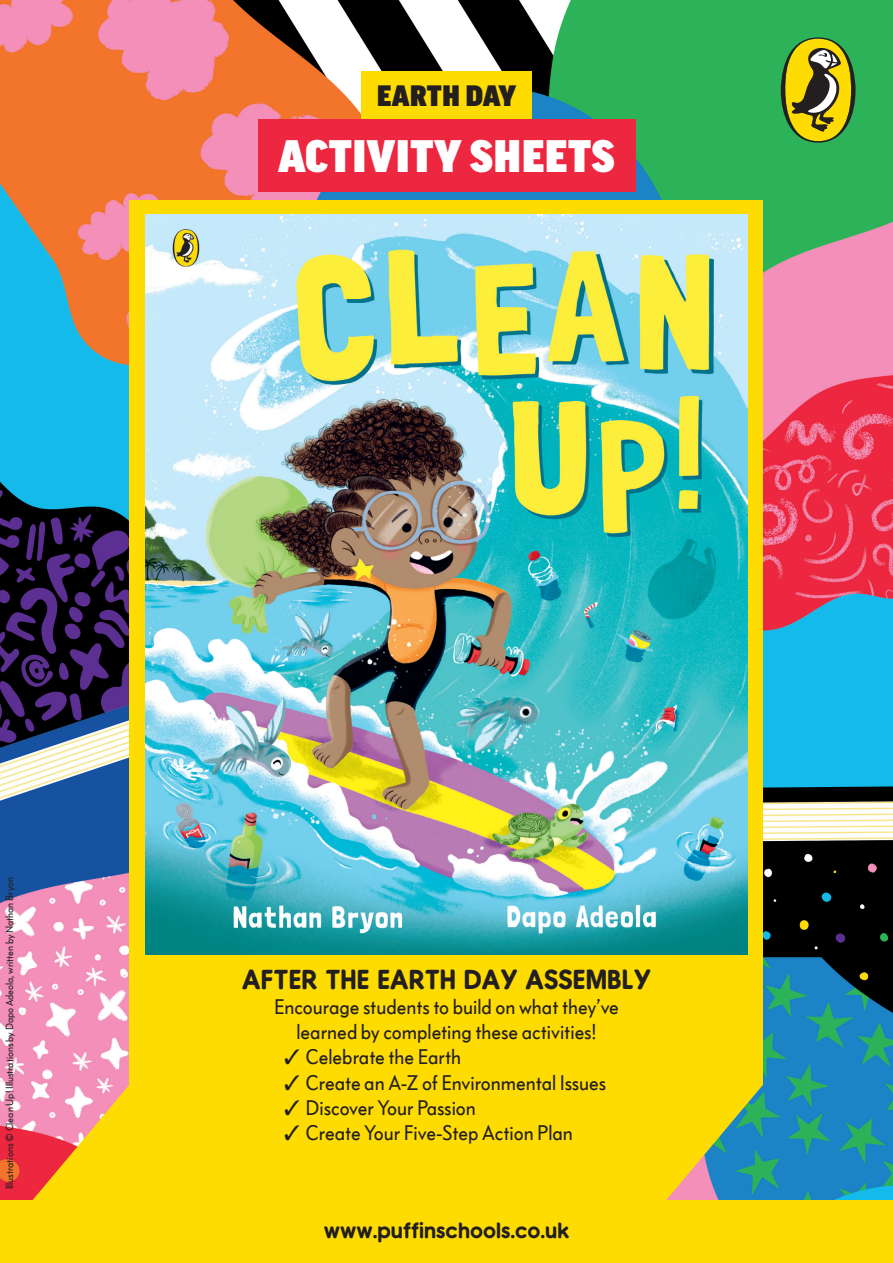
<style>
.page{position:relative;width:893px;height:1263px;background:#fff}
.page>*{position:absolute;margin:0;border:0;box-sizing:border-box;transform-origin:0 0}
.t1{font:900 48.6px "Good Headline Pro";letter-spacing:.01em;color:#fff}
.t2{font:900 31.5px "Good Headline Pro";letter-spacing:.005em;color:#231f20}
.t3{font:700 27px "Puffin Beaky";color:#231f20}
.t4{font:21px/25.2px "Bauer Grotesk OTW03";color:#231f20;text-align:center}
.t5{font:700 21px "Puffin Beaky";color:#231f20}
.t6{font:10.5px "Bauer Grotesk OTW03";color:#231f20}
</style>
<div class="page">
<img style="left:0;top:0;width:893px;height:1200px">
<svg style="left:781px;top:37px;width:75px;height:106px;background:#929d2d"></svg>
<div style="left:0;top:1200px;width:893px;height:63px;background:#ffdc01"></div>
<svg style="left:0;top:1084px;width:763px;height:116px;background:#f2cb1b"></svg>
<div style="left:130px;top:200px;width:633px;height:884px;background:#ffdc01"></div>
<img style="left:145px;top:214px;width:603px;height:741px">
<div style="left:258px;top:119px;width:377px;height:72px;background:#ed273f"></div>
<div style="left:361px;top:72px;width:170px;height:47px;background:#ffdc01"></div>
<h2 class="t2" style="left:377px;top:81px;width:141px">EARTH DAY</h2>
<h1 class="t1" style="left:278px;top:133px;width:338px">ACTIVITY SHEETS</h1>
<p class="t6" style="left:3px;top:1189px;width:314px;rotate:-90deg">Illustrations © Clean Up! Illustrations by Dapo Adeola, written by Nathan Bryon</p>
<p class="t3" style="left:242px;top:967px;width:410px">AFTER THE EARTH DAY ASSEMBLY</p>
<p class="t4" style="left:274px;top:994px;width:346px">Encourage students to build on what they’ve learned by completing these activities!</p>
<p class="t4" style="left:284px;top:1044px;width:178px">✓ Celebrate the Earth</p>
<p class="t4" style="left:284px;top:1070px;width:323px">✓ Create an A-Z of Environmental Issues</p>
<p class="t4" style="left:284px;top:1095px;width:193px">✓ Discover Your Passion</p>
<p class="t4" style="left:284px;top:1120px;width:290px">✓ Create Your Five-Step Action Plan</p>
<p class="t5" style="left:324px;top:1221px;width:247px">www.puffinschools.co.uk</p>
</div>
